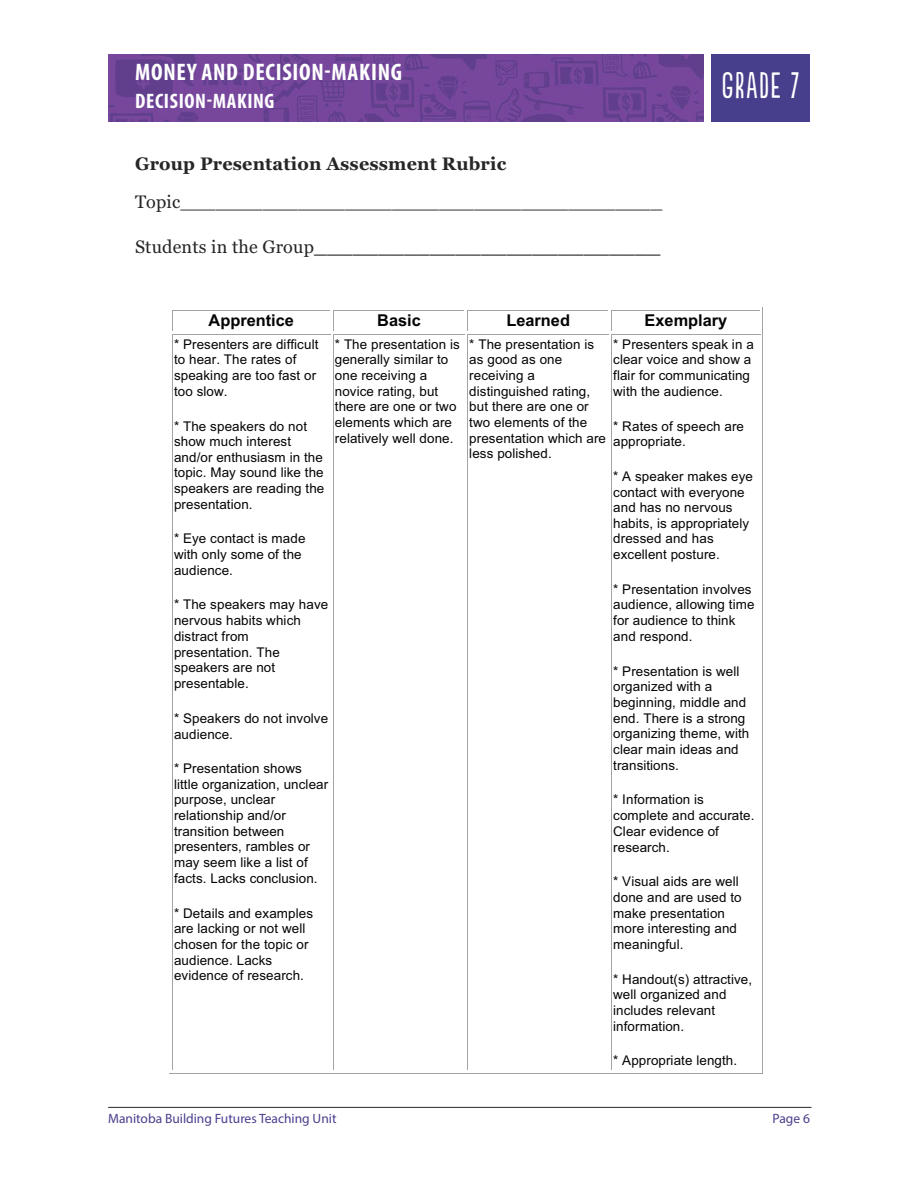
<style>
.page{position:relative;width:918px;height:1188px;background:#fff}
.page>*{position:absolute;margin:0;border:0;box-sizing:border-box;transform-origin:0 0}
.t1{font:34.5px "Populaire";letter-spacing:.05em;color:#fff}
.t2{font:700 condensed 24px "Myriad Pro";letter-spacing:.03em;color:#fff}
.t3{font:700 condensed 21px "Myriad Pro";letter-spacing:.03em;color:#fff}
.t4{font:700 18px "Georgia";letter-spacing:.01em;color:#272627}
.t5{font:18px "Georgia";letter-spacing:.01em;color:#272627}
.t6{font:700 16.35px "Arial";color:#040503}
.t7{font:13.5px "Myriad Pro";color:#483f8c}
.t8{font:13.35px/15.8px "Arial";letter-spacing:.005em;color:#040503}
.s1{font-weight:400}
</style>
<div class="page">
<hr style="left:108px;top:1107px;width:703px;height:1px;background:#272627">
<div style="left:711px;top:54px;width:99px;height:68px;background:#483f8c"></div>
<img style="left:108px;top:54px;width:596px;height:67px">
<hr style="left:172px;top:310px;width:158px;height:1px;background:#a2a3a3">
<hr style="left:333px;top:310px;width:131px;height:1px;background:#a2a3a3">
<hr style="left:467px;top:310px;width:141px;height:1px;background:#a2a3a3">
<hr style="left:611px;top:310px;width:149px;height:1px;background:#a2a3a3">
<svg style="left:172px;top:311px;width:1px;height:20px"></svg>
<hr style="left:172px;top:334px;width:158px;height:1px;background:#a2a3a3">
<hr style="left:172px;top:335px;width:1px;height:735px;background:#a2a3a3">
<hr style="left:169px;top:1073px;width:163px;height:1px;background:#a2a3a3">
<svg style="left:330px;top:311px;width:4px;height:24px"></svg>
<hr style="left:333px;top:334px;width:131px;height:1px;background:#a2a3a3">
<hr style="left:333px;top:335px;width:1px;height:735px;background:#a2a3a3">
<hr style="left:332px;top:1073px;width:134px;height:1px;background:#a2a3a3">
<svg style="left:464px;top:311px;width:4px;height:24px"></svg>
<hr style="left:467px;top:334px;width:141px;height:1px;background:#a2a3a3">
<hr style="left:467px;top:335px;width:1px;height:735px;background:#a2a3a3">
<hr style="left:466px;top:1073px;width:144px;height:1px;background:#a2a3a3">
<svg style="left:608px;top:311px;width:4px;height:24px"></svg>
<hr style="left:611px;top:334px;width:149px;height:1px;background:#a2a3a3">
<svg style="left:760px;top:307px;width:3px;height:29px"></svg>
<hr style="left:611px;top:335px;width:1px;height:735px;background:#a2a3a3">
<hr style="left:760px;top:335px;width:1px;height:735px;background:#fff">
<hr style="left:610px;top:1073px;width:152px;height:1px;background:#a2a3a3">
<hr style="left:762px;top:336px;width:1px;height:738px;background:#a2a3a3">
<h2 class="t2" style="left:135px;top:63px;width:268px">MONEY AND DECISION-MAKING</h2>
<h3 class="t3" style="left:135px;top:94px;width:141px">DECISION-MAKING</h3>
<h3 class="t4" style="left:135px;top:154px;width:373px">Group Presentation Assessment Rubric</h3>
<h3 class="t5" style="left:135px;top:191px;width:529px">Topic_________________________________________</h3>
<h3 class="t4" style="left:135px;top:236px;width:527px"><span class="s1">Students in the Group</span>___________________________</h3>
<h1 class="t1" style="left:722px;top:66px;width:79px">GRADE 7</h1>
<p class="t6" style="left:209px;top:310px;width:87px">Apprentice</p>
<p class="t6" style="left:377px;top:310px;width:45px">Basic</p>
<p class="t6" style="left:506px;top:310px;width:65px">Learned</p>
<p class="t6" style="left:645px;top:310px;width:84px">Exemplary</p>
<p class="t8" style="left:174px;top:337px;width:146px">* Presenters are difficult to hear. The rates of speaking are too fast or too slow.</p>
<p class="t8" style="left:174px;top:418px;width:152px">* The speakers do not show much interest and/or enthusiasm in the topic. May sound like the speakers are reading the presentation.</p>
<p class="t8" style="left:174px;top:531px;width:133px">* Eye contact is made with only some of the audience.</p>
<p class="t8" style="left:174px;top:597px;width:156px">* The speakers may have nervous habits which distract from presentation. The speakers are not presentable.</p>
<p class="t8" style="left:174px;top:710px;width:156px">* Speakers do not involve audience.</p>
<p class="t8" style="left:174px;top:761px;width:156px">* Presentation shows little organization, unclear purpose, unclear relationship and/or transition between presenters, rambles or may seem like a list of facts. Lacks conclusion.</p>
<p class="t8" style="left:174px;top:905px;width:141px">* Details and examples are lacking or not well chosen for the topic or audience. Lacks evidence of research.</p>
<p class="t8" style="left:335px;top:337px;width:126px">* The presentation is generally similar to one receiving a novice rating, but there are one or two elements which are relatively well done.</p>
<p class="t8" style="left:469px;top:337px;width:138px">* The presentation is as good as one receiving a distinguished rating, but there are one or two elements of the presentation which are less polished.</p>
<p class="t8" style="left:613px;top:337px;width:142px">* Presenters speak in a clear voice and show a flair for communicating with the audience.</p>
<p class="t8" style="left:613px;top:418px;width:132px">* Rates of speech are appropriate.</p>
<p class="t8" style="left:613px;top:469px;width:141px">* A speaker makes eye contact with everyone and has no nervous habits, is appropriately dressed and has excellent posture.</p>
<p class="t8" style="left:613px;top:581px;width:143px">* Presentation involves audience, allowing time for audience to think and respond.</p>
<p class="t8" style="left:613px;top:663px;width:138px">* Presentation is well organized with a beginning, middle and end. There is a strong organizing theme, with clear main ideas and transitions.</p>
<p class="t8" style="left:613px;top:792px;width:143px">* Information is complete and accurate.<br>Clear evidence of research.</p>
<p class="t8" style="left:613px;top:874px;width:130px">* Visual aids are well done and are used to make presentation more interesting and meaningful.</p>
<p class="t8" style="left:613px;top:971px;width:141px">* Handout(s) attractive, well organized and includes relevant information.</p>
<p class="t8" style="left:613px;top:1053px;width:125px">* Appropriate length.</p>
<p class="t7" style="left:108px;top:1114px;width:230px">Manitoba Building Futures Teaching Unit</p>
<p class="t7" style="left:773px;top:1114px;width:39px">Page 6</p>
</div>
